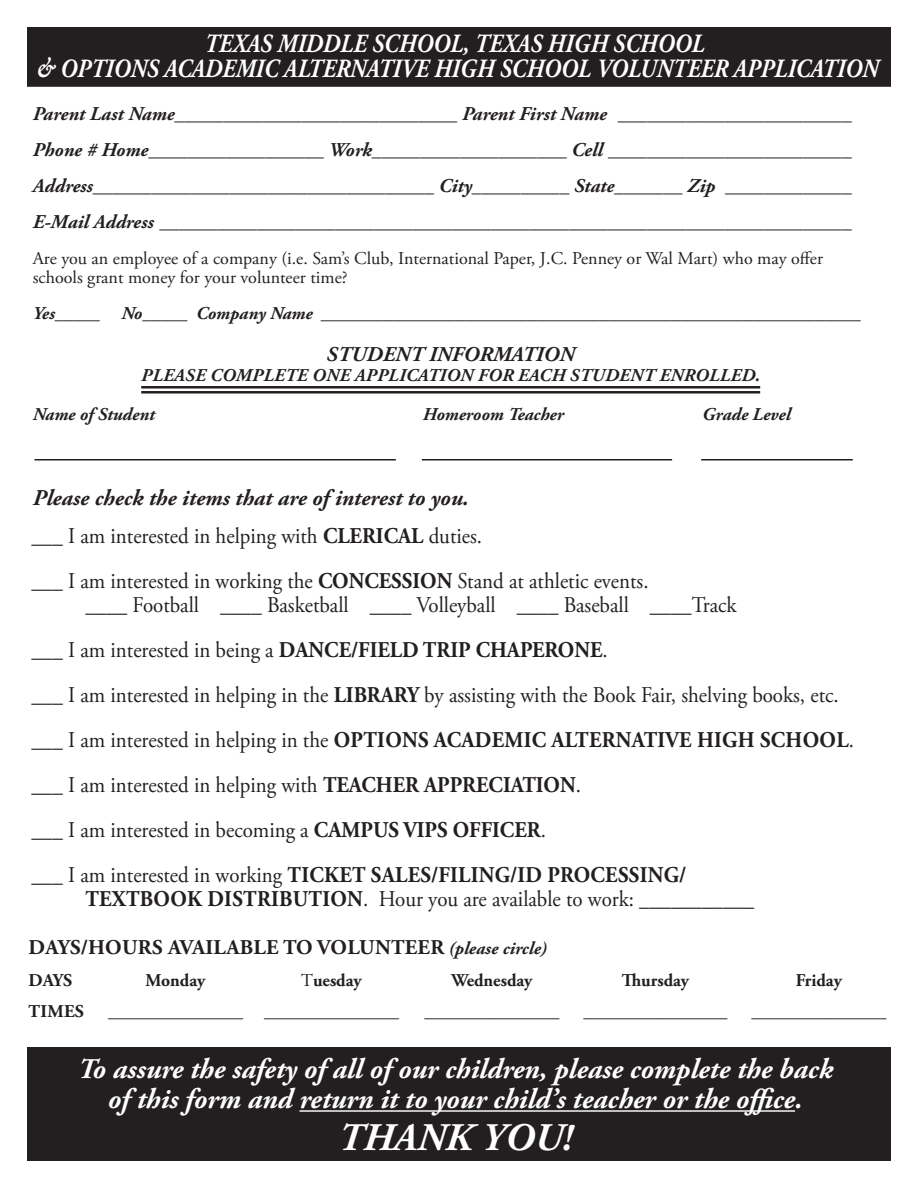
<style>
.page{position:relative;width:918px;height:1188px;background:#fff}
.page>*{position:absolute;margin:0;border:0;box-sizing:border-box;transform-origin:0 0}
.t1{font:italic 700 39px "Adobe Garamond Pro";color:#fff}
.t2{font:italic 700 28.5px/30px "Adobe Garamond Pro";color:#fff;text-align:center}
.t3{font:italic 700 26.25px/25.2px "Adobe Garamond Pro";color:#fff;text-align:center;scale:.86 1}
.t4{font:22.5px/45px "Adobe Garamond Pro";color:#231f20;scale:.93 1}
.t5{font:italic 700 22.5px/37.8px "Adobe Garamond Pro";color:#231f20}
.t6{font:700 21px "Adobe Garamond Pro";letter-spacing:.015em;color:#231f20}
.t7{font:italic 700 21px "Adobe Garamond Pro";color:#231f20}
.t8{font:italic 700 19.5px/36px "Adobe Garamond Pro";color:#231f20;text-align:justify}
.t9{font:18px/19.5px "Adobe Garamond Pro";color:#231f20}
.t10{font:italic 700 18px/39px "Adobe Garamond Pro";color:#231f20}
.t11{font:700 18px "Adobe Garamond Pro";color:#231f20}
.s1{font-weight:400;font-style:normal}
.s2{font-style:normal}
.s3{font-weight:700}
.s4{font-style:italic;font-size:18px}
.s5{font-weight:400}
</style>
<div class="page">
<div style="left:28px;top:28px;width:862px;height:58px;background:#231f20"></div>
<div style="left:27px;top:27px;width:864px;height:60px;border:2px solid #231f20"></div>
<hr style="left:141px;top:386px;width:619px;height:3px;background:#231f20">
<hr style="left:141px;top:391px;width:619px;height:3px;background:#231f20">
<div style="left:27px;top:1047px;width:864px;height:114px;background:#231f20"></div>
<hr style="left:300px;top:1110px;width:495px;height:2px;background:#fff">
<hr style="left:34px;top:459px;width:362px;height:2px;background:#231f20">
<hr style="left:422px;top:459px;width:250px;height:2px;background:#231f20">
<hr style="left:701px;top:459px;width:152px;height:2px;background:#231f20">
<p class="t3" style="left:36px;top:31px;width:981px">TEXAS MIDDLE SCHOOL, TEXAS HIGH SCHOOL<br>&amp; OPTIONS ACADEMIC ALTERNATIVE HIGH SCHOOL VOLUNTEER APPLICATION</p>
<p class="t8" style="left:33px;top:96px;width:820px">Parent Last Name_____________________________ Parent First Name ________________________ Phone # Home__________________ Work____________________ Cell _________________________ Address___________________________________ City__________ State_______ Zip _____________ E-Mail Address _______________________________________________________________________</p>
<p class="t9" style="left:33px;top:249px;width:792px">Are you an employee of a company (i.e. Sam’s Club, International Paper, J.C. Penney or Wal Mart) who may offer schools grant money for your volunteer time?</p>
<p class="t10" style="left:33px;top:294px;width:829px">Yes_____ No_____ Company Name ____________________________________________________________</p>
<p class="t7" style="left:327px;top:343px;width:250px">STUDENT INFORMATION</p>
<p class="t10" style="left:33px;top:356px;width:729px;text-indent:108px">PLEASE COMPLETE ONE APPLICATION FOR EACH STUDENT ENROLLED.<br>Name of Student</p>
<p class="t10" style="left:423px;top:395px;width:143px">Homeroom Teacher</p>
<p class="t10" style="left:702px;top:395px;width:90px">Grade Level</p>
<p class="t5" style="left:32px;top:480px;width:452px">Please check the items that are of interest to you. <span class="s1">___ I am interested in helping with</span> <span class="s2">CLERICAL</span> <span class="s1">duties.</span></p>
<p class="t4" style="left:86px;top:570px;width:702px;line-height:24px;text-indent:-54px">___ I am interested in working the <span class="s3">CONCESSION</span> Stand at athletic events.<br>____ Football ____ Basketball ____ Volleyball ____ Baseball ____Track</p>
<p class="t4" style="left:32px;top:628px;width:886px">___ I am interested in being a <span class="s3">DANCE/FIELD TRIP CHAPERONE</span>.<br>___ I am interested in helping in the <span class="s3">LIBRARY</span> by assisting with the Book Fair, shelving books, etc. ___ I am interested in helping in the <span class="s3">OPTIONS ACADEMIC ALTERNATIVE HIGH SCHOOL</span>. ___ I am interested in helping with <span class="s3">TEACHER APPRECIATION</span>.<br>___ I am interested in becoming a <span class="s3">CAMPUS VIPS OFFICER</span>.<br>___ I am interested in working <span class="s3">TICKET SALES/FILING/ID PROCESSING/</span></p>
<p class="t4" style="left:86px;top:877px;width:721px"><span class="s3">TEXTBOOK DISTRIBUTION</span>. Hour you are available to work: ___________</p>
<p class="t6" style="left:29px;top:935px;width:520px">DAYS/HOURS AVAILABLE TO VOLUNTEER <span class="s4">(please circle)</span></p>
<p class="t11" style="left:28px;top:970px;width:45px">DAYS</p>
<p class="t11" style="left:146px;top:970px;width:61px">Monday</p>
<p class="t11" style="left:301px;top:970px;width:62px"><span class="s5">T</span>uesday</p>
<p class="t11" style="left:451px;top:970px;width:83px">Wednesday</p>
<p class="t11" style="left:622px;top:970px;width:69px">Thursday</p>
<p class="t11" style="left:796px;top:970px;width:48px">Friday</p>
<p class="t11" style="left:29px;top:1001px;width:57px">TIMES</p>
<p class="t9" style="left:108px;top:1002px;width:293px">_______________ _______________</p>
<p class="t9" style="left:425px;top:1002px;width:136px">_______________</p>
<p class="t9" style="left:584px;top:1002px;width:145px">________________</p>
<p class="t9" style="left:752px;top:1002px;width:137px">_______________</p>
<p class="t2" style="left:78px;top:1055px;width:757px">To assure the safety of all of our children, please complete the back of this form and return it to your child’s teacher or the office.</p>
<h1 class="t1" style="left:338px;top:1115px;width:236px">THANK YOU!</h1>
</div>
